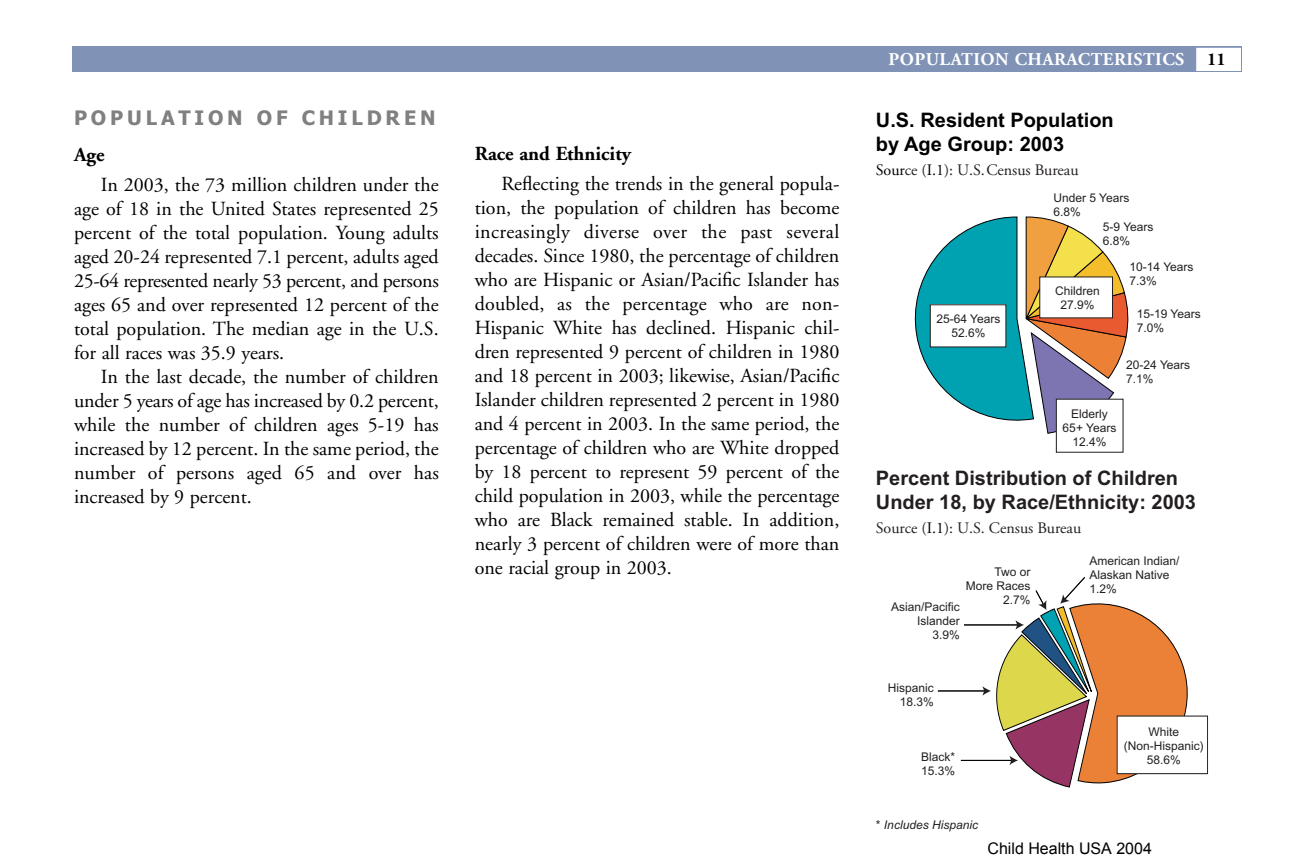
<style>
.page{position:relative;width:1296px;height:864px;background:#fff}
.page>*{position:absolute;margin:0;border:0;box-sizing:border-box;transform-origin:0 0}
.t1{font:20px/24px "Adobe Garamond";color:#000;text-align:justify}
.t2{font:700 20px/24px "Arial";color:#231f20}
.t3{font:700 20px/24px "Arial";color:#000}
.t4{font:700 20px "Tahoma";letter-spacing:.19em;color:#808080}
.t5{font:700 20px "Adobe Garamond";color:#000}
.t6{font:700 18px "Adobe Garamond";letter-spacing:.025em;color:#fff}
.t7{font:700 18px "Adobe Garamond";color:#000}
.t8{font:16px "Adobe Garamond";color:#231f20}
.t9{font:16px "Arial";color:#000}
.t10{font:12px/14px "Arial";color:#231f20}
.t11{font:italic 12px "Arial";color:#231f20}
.s1{color:#000}
</style>
<div class="page">
<div style="left:72px;top:47px;width:1170px;height:25px;background:#8093b7"></div>
<div style="left:1196px;top:47px;width:46px;height:25px;background:#fff"></div>
<div style="left:1195px;top:47px;width:47px;height:25px;border:1px solid #8093b7"></div>
<hr style="left:938px;top:691px;width:47px;height:1px;background:#000">
<hr style="left:964px;top:625px;width:54px;height:1px;background:#000">
<hr style="left:961px;top:760px;width:51px;height:1px;background:#000">
<div style="left:1117px;top:716px;width:91px;height:58px;border:1px solid #231f20"></div>
<svg style="left:982px;top:577px;width:216px;height:211px"></svg>
<svg style="left:914px;top:216px;width:215px;height:221px"></svg>
<div style="left:930px;top:305px;width:76px;height:42px;background:#fff"></div>
<div style="left:1040px;top:277px;width:73px;height:41px;background:#fff"></div>
<div style="left:1039px;top:276px;width:74px;height:42px;border:1px solid #231f20"></div>
<p class="t4" style="left:74px;top:107px;width:363px">POPULATION OF CHILDREN</p>
<p class="t5" style="left:74px;top:147px;width:32px">Age</p>
<p class="t1" style="left:74px;top:175px;width:366px;text-indent:27px">In 2003, the 73 million children under the age of 18 in the United States represented 25 percent of the total population. Young adults aged 20-24 represented 7.1 percent, adults aged 25-64 represented nearly 53 percent, and persons ages 65 and over represented 12 percent of the total population. The median age in the U.S. for all races was 35.9 years.</p>
<p class="t1" style="left:74px;top:367px;width:366px;text-indent:27px">In the last decade, the number of children under 5 years of age has increased by 0.2 percent, while the number of children ages 5-19 has increased by 12 percent. In the same period, the number of persons aged 65 and over has increased by 9 percent.</p>
<p class="t5" style="left:475px;top:146px;width:158px">Race and Ethnicity</p>
<p class="t1" style="left:475px;top:174px;width:366px;text-indent:27px">Reflecting the trends in the general popula&shy;tion, the population of children has become increasingly diverse over the past several decades. Since 1980, the percentage of children who are Hispanic or Asian/Pacific Islander has doubled, as the percentage who are non-Hispanic White has declined. Hispanic chil&shy;dren represented 9 percent of children in 1980 and 18 percent in 2003; likewise, Asian/Pacific Islander children represented 2 percent in 1980 and 4 percent in 2003. In the same period, the percentage of children who are White dropped by 18 percent to represent 59 percent of the child population in 2003, while the percentage who are Black remained stable. In addition, nearly 3 percent of children were of more than one racial group in 2003.</p>
<p class="t6" style="left:889px;top:53px;width:297px">POPULATION CHARACTERISTICS</p>
<p class="t7" style="left:1207px;top:53px;width:20px">11</p>
<p class="t3" style="left:876px;top:108px;width:239px">U.S. Resident Population by Age Group: 2003</p>
<p class="t8" style="left:876px;top:164px;width:204px"><span class="s1">Sour</span>ce (<span class="s1">I.1</span>): U.S. Census Bureau</p>
<p class="t10" style="left:1054px;top:190px;width:78px">Under 5 Years<br>6.8%</p>
<p class="t10" style="left:936px;top:312px;width:66px;text-align:center">25-64 Years<br>52.6%</p>
<p class="t10" style="left:1103px;top:219px;width:52px">5-9 Years<br>6.8%</p>
<p class="t10" style="left:1055px;top:284px;width:46px;text-align:center">Children<br>27.9%</p>
<p class="t10" style="left:1130px;top:260px;width:66px">10-14 Years<br>7.3%</p>
<p class="t10" style="left:1137px;top:307px;width:66px">15-19 Years<br>7.0%</p>
<p class="t10" style="left:1063px;top:407px;width:55px;text-align:center">Elderly<br>65+ Years<br>12.4%</p>
<p class="t10" style="left:1126px;top:358px;width:66px">20-24 Years<br>7.1%</p>
<p class="t2" style="left:876px;top:466px;width:322px">Percent Distribution of Children<br>Under 18, by Race/Ethnicity: 2003</p>
<p class="t8" style="left:876px;top:521px;width:207px">Source (<span class="s1">I.1</span>): U.S. Census Bureau</p>
<p class="t10" style="left:966px;top:565px;width:66px;text-align:right">Two or<br>More Races<br>2.7%</p>
<p class="t10" style="left:891px;top:600px;width:70px;text-align:right">Asian/Pacific<br>Islander<br>3.9%</p>
<p class="t10" style="left:1089px;top:554px;width:92px">American Indian/<br>Alaskan Native<br>1.2%</p>
<p class="t10" style="left:888px;top:681px;width:48px;text-align:right">Hispanic<br>18.3%</p>
<p class="t10" style="left:921px;top:750px;width:36px">Black*<br>15.3%</p>
<p class="t10" style="left:1124px;top:725px;width:82px;text-align:center">White (Non-Hispanic)<br>58.6%</p>
<p class="t11" style="left:876px;top:818px;width:104px">* Includes Hispanic</p>
<p class="t9" style="left:987px;top:838px;width:166px">Child Health USA 2004</p>
</div>
